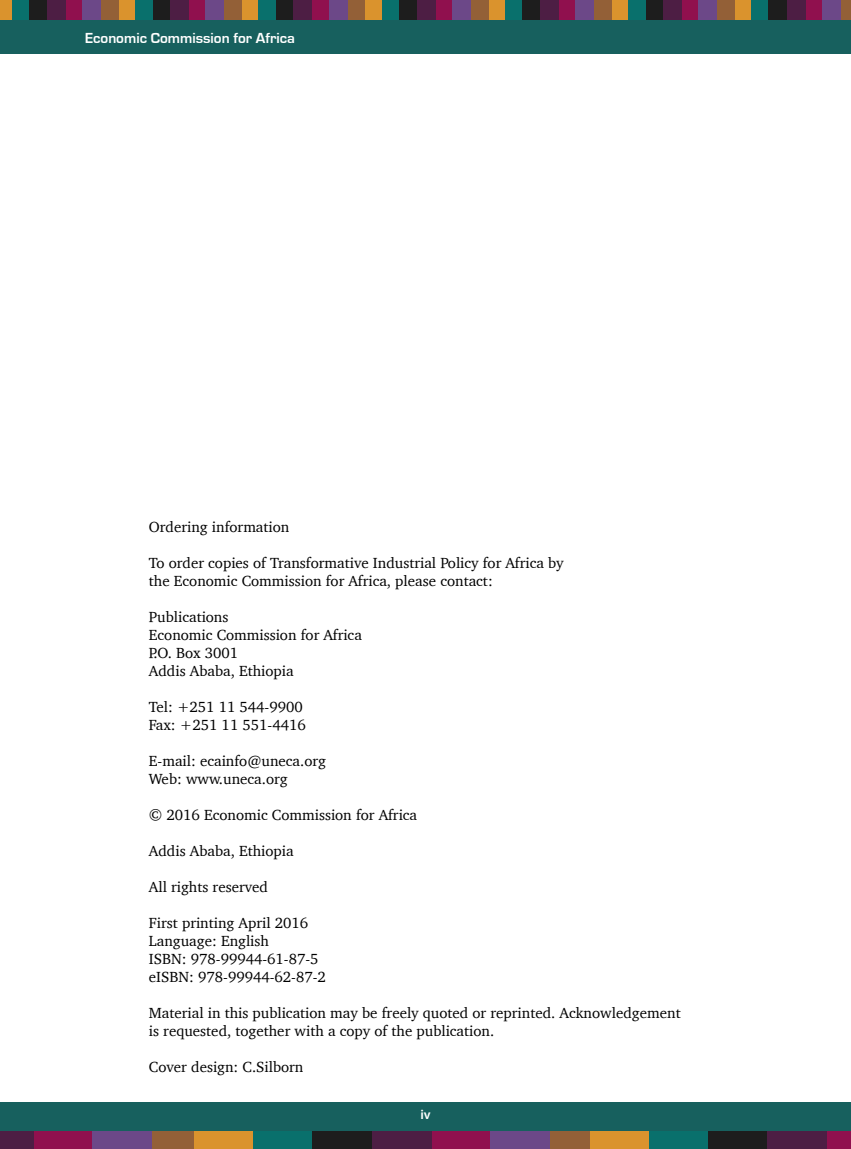
<style>
.page{position:relative;width:851px;height:1149px;background:#fff}
.page>*{position:absolute;margin:0;border:0;box-sizing:border-box;transform-origin:0 0}
.t1{font:15px/18px "Charter";color:#000}
.t2{font:700 15px "Eurostile";color:#fff}
.t3{font:600 13.5px "Myriad Pro";color:#fff}
</style>
<div class="page">
<div style="left:0;top:0;width:850px;height:54px;background:#17605e"></div>
<div style="left:839px;top:0;width:11px;height:20px;background:#936037"></div>
<div style="left:733px;top:0;width:19px;height:20px;background:#da932d"></div>
<div style="left:716px;top:0;width:18px;height:20px;background:#936037"></div>
<div style="left:804px;top:0;width:18px;height:20px;background:#90104e"></div>
<div style="left:751px;top:0;width:19px;height:20px;background:#09706c"></div>
<div style="left:768px;top:0;width:19px;height:20px;background:#1d1d1d"></div>
<div style="left:787px;top:0;width:18px;height:20px;background:#4d1e44"></div>
<div style="left:821px;top:0;width:19px;height:20px;background:#6c4888"></div>
<div style="left:610px;top:0;width:19px;height:20px;background:#da932d"></div>
<div style="left:593px;top:0;width:18px;height:20px;background:#936037"></div>
<div style="left:681px;top:0;width:18px;height:20px;background:#90104e"></div>
<div style="left:628px;top:0;width:18px;height:20px;background:#09706c"></div>
<div style="left:645px;top:0;width:19px;height:20px;background:#1d1d1d"></div>
<div style="left:663px;top:0;width:19px;height:20px;background:#4d1e44"></div>
<div style="left:698px;top:0;width:19px;height:20px;background:#6c4888"></div>
<div style="left:487px;top:0;width:19px;height:20px;background:#da932d"></div>
<div style="left:469px;top:0;width:19px;height:20px;background:#936037"></div>
<div style="left:557px;top:0;width:19px;height:20px;background:#90104e"></div>
<div style="left:505px;top:0;width:18px;height:20px;background:#09706c"></div>
<div style="left:522px;top:0;width:19px;height:20px;background:#1d1d1d"></div>
<div style="left:540px;top:0;width:18px;height:20px;background:#4d1e44"></div>
<div style="left:575px;top:0;width:19px;height:20px;background:#6c4888"></div>
<div style="left:364px;top:0;width:18px;height:20px;background:#da932d"></div>
<div style="left:346px;top:0;width:19px;height:20px;background:#936037"></div>
<div style="left:434px;top:0;width:19px;height:20px;background:#90104e"></div>
<div style="left:382px;top:0;width:18px;height:20px;background:#09706c"></div>
<div style="left:399px;top:0;width:19px;height:20px;background:#1d1d1d"></div>
<div style="left:417px;top:0;width:18px;height:20px;background:#4d1e44"></div>
<div style="left:452px;top:0;width:18px;height:20px;background:#6c4888"></div>
<div style="left:241px;top:0;width:18px;height:20px;background:#da932d"></div>
<div style="left:223px;top:0;width:19px;height:20px;background:#936037"></div>
<div style="left:311px;top:0;width:19px;height:20px;background:#90104e"></div>
<div style="left:258px;top:0;width:19px;height:20px;background:#09706c"></div>
<div style="left:276px;top:0;width:18px;height:20px;background:#1d1d1d"></div>
<div style="left:294px;top:0;width:18px;height:20px;background:#4d1e44"></div>
<div style="left:329px;top:0;width:18px;height:20px;background:#6c4888"></div>
<div style="left:118px;top:0;width:18px;height:20px;background:#da932d"></div>
<div style="left:100px;top:0;width:18px;height:20px;background:#936037"></div>
<div style="left:188px;top:0;width:18px;height:20px;background:#90104e"></div>
<div style="left:135px;top:0;width:19px;height:20px;background:#09706c"></div>
<div style="left:153px;top:0;width:18px;height:20px;background:#1d1d1d"></div>
<div style="left:170px;top:0;width:19px;height:20px;background:#4d1e44"></div>
<div style="left:206px;top:0;width:18px;height:20px;background:#6c4888"></div>
<div style="left:0;top:0;width:13px;height:20px;background:#da932d"></div>
<div style="left:65px;top:0;width:18px;height:20px;background:#90104e"></div>
<div style="left:12px;top:0;width:18px;height:20px;background:#09706c"></div>
<div style="left:30px;top:0;width:18px;height:20px;background:#1d1d1d"></div>
<div style="left:47px;top:0;width:19px;height:20px;background:#4d1e44"></div>
<div style="left:82px;top:0;width:19px;height:20px;background:#6c4888"></div>
<div style="left:0;top:1101px;width:850px;height:47px;background:#17605e"></div>
<div style="left:589px;top:1131px;width:59px;height:17px;background:#da932d"></div>
<div style="left:530px;top:1131px;width:59px;height:17px;background:#936037"></div>
<div style="left:826px;top:1131px;width:24px;height:17px;background:#90104e"></div>
<div style="left:649px;top:1131px;width:59px;height:17px;background:#09706c"></div>
<div style="left:708px;top:1131px;width:59px;height:17px;background:#1d1d1d"></div>
<div style="left:767px;top:1131px;width:59px;height:17px;background:#4d1e44"></div>
<div style="left:194px;top:1131px;width:59px;height:17px;background:#da932d"></div>
<div style="left:134px;top:1131px;width:60px;height:17px;background:#936037"></div>
<div style="left:431px;top:1131px;width:59px;height:17px;background:#90104e"></div>
<div style="left:253px;top:1131px;width:60px;height:17px;background:#09706c"></div>
<div style="left:312px;top:1131px;width:60px;height:17px;background:#1d1d1d"></div>
<div style="left:372px;top:1131px;width:59px;height:17px;background:#4d1e44"></div>
<div style="left:490px;top:1131px;width:59px;height:17px;background:#6c4888"></div>
<div style="left:33px;top:1131px;width:59px;height:17px;background:#90104e"></div>
<div style="left:0;top:1131px;width:33px;height:17px;background:#4d1e44"></div>
<div style="left:92px;top:1131px;width:59px;height:17px;background:#6c4888"></div>
<p class="t2" style="left:85px;top:30px;width:211px">Economic Commission for Africa</p>
<p class="t1" style="left:149px;top:517px;width:142px">Ordering information</p>
<p class="t1" style="left:149px;top:553px;width:416px">To order copies of Transformative Industrial Policy for Africa by the Economic Commission for Africa, please contact:</p>
<p class="t1" style="left:149px;top:607px;width:214px">Publications<br>Economic Commission for Africa<br>P.O. Box 3001<br>Addis Ababa, Ethiopia</p>
<p class="t1" style="left:149px;top:697px;width:158px">Tel: +251 11 544-9900<br>Fax: +251 11 551-4416</p>
<p class="t1" style="left:149px;top:751px;width:179px">E-mail: ecainfo@uneca.org<br>Web: www.uneca.org</p>
<p class="t1" style="left:149px;top:805px;width:270px">© 2016 Economic Commission for Africa</p>
<p class="t1" style="left:149px;top:841px;width:146px">Addis Ababa, Ethiopia</p>
<p class="t1" style="left:149px;top:877px;width:121px">All rights reserved</p>
<p class="t1" style="left:149px;top:913px;width:178px">First printing April 2016<br>Language: English<br>ISBN: 978-99944-61-87-5 eISBN: 978-99944-62-87-2</p>
<p class="t1" style="left:149px;top:1003px;width:533px">Material in this publication may be freely quoted or reprinted. Acknowledgement is requested, together with a copy of the publication.</p>
<p class="t1" style="left:149px;top:1057px;width:156px">Cover design: C.Silborn</p>
<p class="t3" style="left:420px;top:1105px;width:12px">iv</p>
</div>
